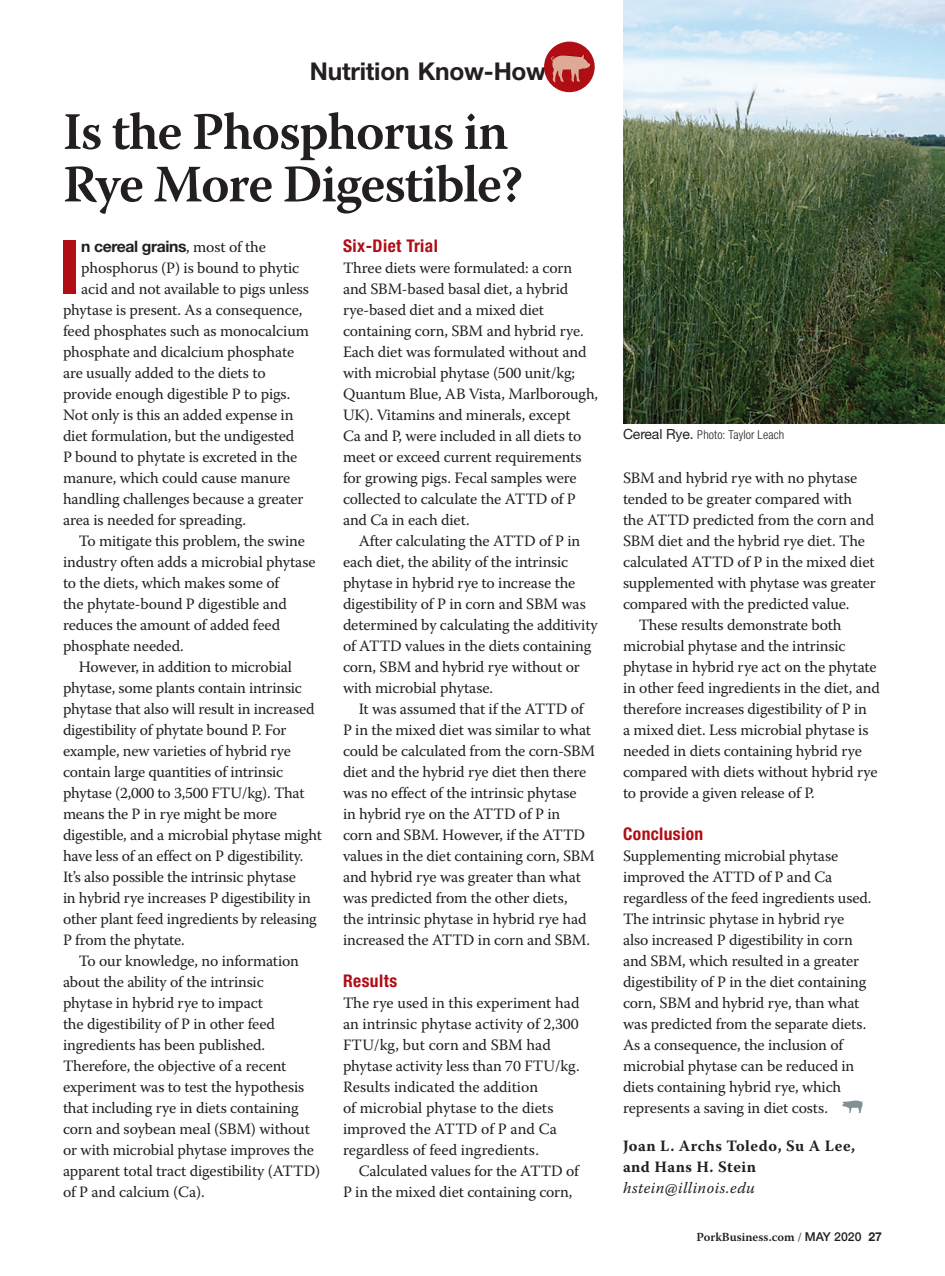
<style>
.page{position:relative;width:945px;height:1276px;background:#fff}
.page>*{position:absolute;margin:0;border:0;box-sizing:border-box;transform-origin:0 0}
.body_copy_no_indent{font:700 75.08px "Helvetica Neue LT Std";color:#b00d15;scale:1.08 1}
.headline-dept{font:600 52.5px/52.5px "Warnock Pro";letter-spacing:-.025em;color:#231f20}
.sidebar--noindent{font:700 24.5px "Helvetica Neue LT Std";letter-spacing:-.01em;color:#231f20}
.subhead-new{font:700 condensed 17.5px "Helvetica Neue LT Std";letter-spacing:.025em;color:#b00d15}
.body_copy_indent{font:15.75px/21px "Warnock Pro";letter-spacing:-.01em;color:#231f20}
.body_copy_no_indent-2{font:15.75px/21px "Warnock Pro";letter-spacing:-.01em;color:#231f20}
.email{font:700 15.75px/21px "Warnock Pro";letter-spacing:.03em;color:#231f20}
.body_copy_no_indent-3{font:700 15.75px "Helvetica Neue LT Std";letter-spacing:-.025em;color:#231f20}
.email-2{font:italic 15.75px "Warnock Pro";letter-spacing:.03em;color:#231f20}
.t1{font:300 condensed 12.25px "Helvetica Neue LT Std";letter-spacing:.01em;color:#231f20}
.t2{font:600 12.25px "Warnock Pro";color:#231f20}
.s1{font-family:"Warnock Pro";font-weight:400}
.s2{font-weight:400;font-stretch:normal;font-size:14px}
.s3{font-weight:400}
.s4{font-family:"Helvetica Neue LT Std";font-weight:500}
.s5{font-family:"Helvetica Neue LT Std";font-weight:700}
</style>
<div class="page">
<svg style="left:842px;top:1100px;width:21px;height:13px"></svg>
<img style="left:623px;top:0;width:322px;height:423px">
<div style="left:544px;top:42px;width:51px;height:50px;background:#b00d15;border-radius:50%"></div>
<svg style="left:551px;top:54px;width:39px;height:29px"></svg>
<p class="sidebar--noindent" style="left:310px;top:56px;width:238px">Nutrition Know-How</p>
<p class="headline-dept" style="left:63px;top:104px;width:462px">Is the Phosphorus in<br>Rye More Digestible?</p>
<p class="body_copy_no_indent" style="left:57px;top:221px;width:24px">I</p>
<p class="body_copy_no_indent-3" style="left:81px;top:237px;width:186px">n cereal grains<span class="s1">, most of the</span></p>
<p class="subhead-new" style="left:343px;top:235px;width:97px">Six-Diet Trial</p>
<p class="body_copy_no_indent-2" style="left:343px;top:257px;width:257px">Three diets were formulated: a corn and SBM-based basal diet, a hybrid rye-based diet and a mixed diet containing corn, SBM and hybrid rye.<br>Each diet was formulated without and with microbial phytase (500 unit/kg; Quantum Blue, AB Vista, Marlborough, UK). Vitamins and minerals, except<br>Ca and P, were included in all diets to meet or exceed current requirements for growing pigs. Fecal samples were collected to calculate the ATTD of P and Ca in each diet.</p>
<p class="body_copy_indent" style="left:343px;top:530px;width:256px;text-indent:16px">After calculating the ATTD of P in each diet, the ability of the intrinsic phytase in hybrid rye to increase the digestibility of P in corn and SBM was determined by calculating the additivity of ATTD values in the diets containing corn, SBM and hybrid rye without or with microbial phytase.</p>
<p class="body_copy_indent" style="left:343px;top:698px;width:254px;text-indent:16px">It was assumed that if the ATTD of P in the mixed diet was similar to what could be calculated from the corn-SBM diet and the hybrid rye diet then there was no effect of the intrinsic phytase<br>in hybrid rye on the ATTD of P in<br>corn and SBM. However, if the ATTD values in the diet containing corn, SBM and hybrid rye was greater than what was predicted from the other diets,<br>the intrinsic phytase in hybrid rye had increased the ATTD in corn and SBM.</p>
<p class="subhead-new" style="left:343px;top:970px;width:56px">Results</p>
<p class="body_copy_no_indent-2" style="left:343px;top:992px;width:238px">The rye used in this experiment had an intrinsic phytase activity of 2,300<br>FTU/kg, but corn and SBM had phytase activity less than 70 FTU/kg.<br>Results indicated the addition<br>of microbial phytase to the diets improved the ATTD of P and Ca regardless of feed ingredients.</p>
<p class="body_copy_indent" style="left:343px;top:1160px;width:238px;text-indent:16px">Calculated values for the ATTD of<br>P in the mixed diet containing corn,</p>
<p class="body_copy_no_indent-2" style="left:81px;top:257px;width:220px">phosphorus (P) is bound to phytic</p>
<p class="body_copy_no_indent-2" style="left:81px;top:278px;width:229px">acid and not available to pigs unless</p>
<p class="body_copy_no_indent-2" style="left:63px;top:299px;width:241px">phytase is present. As a consequence,</p>
<p class="body_copy_no_indent-2" style="left:63px;top:320px;width:247px">feed phosphates such as monocalcium</p>
<p class="body_copy_no_indent-2" style="left:63px;top:341px;width:233px">phosphate and dicalcium phosphate</p>
<p class="body_copy_no_indent-2" style="left:63px;top:362px;width:204px">are usually added to the diets to</p>
<p class="body_copy_no_indent-2" style="left:63px;top:383px;width:229px">provide enough digestible P to pigs.</p>
<p class="body_copy_no_indent-2" style="left:63px;top:404px;width:232px">Not only is this an added expense in</p>
<p class="body_copy_no_indent-2" style="left:63px;top:425px;width:233px">diet formulation, but the undigested</p>
<p class="body_copy_no_indent-2" style="left:63px;top:446px;width:236px">P bound to phytate is excreted in the</p>
<p class="body_copy_no_indent-2" style="left:63px;top:467px;width:229px">manure, which could cause manure</p>
<p class="body_copy_no_indent-2" style="left:63px;top:488px;width:242px">handling challenges because a greater</p>
<p class="body_copy_no_indent-2" style="left:63px;top:509px;width:185px">area is needed for spreading.</p>
<p class="body_copy_indent" style="left:63px;top:530px;width:254px;text-indent:16px">To mitigate this problem, the swine industry often adds a microbial phytase to the diets, which makes some of<br>the phytate-bound P digestible and reduces the amount of added feed phosphate needed.</p>
<p class="body_copy_indent" style="left:63px;top:656px;width:260px;text-indent:16px">However, in addition to microbial phytase, some plants contain intrinsic phytase that also will result in increased digestibility of phytate bound P. For example, new varieties of hybrid rye contain large quantities of intrinsic phytase (2,000 to 3,500 FTU/kg). That means the P in rye might be more digestible, and a microbial phytase might have less of an effect on P digestibility.<br>It’s also possible the intrinsic phytase<br>in hybrid rye increases P digestibility in other plant feed ingredients by releasing P from the phytate.</p>
<p class="body_copy_indent" style="left:63px;top:950px;width:259px;text-indent:16px">To our knowledge, no information about the ability of the intrinsic<br>phytase in hybrid rye to impact<br>the digestibility of P in other feed ingredients has been published.<br>Therefore, the objective of a recent experiment was to test the hypothesis that including rye in diets containing corn and soybean meal (SBM) without or with microbial phytase improves the apparent total tract digestibility (ATTD) of P and calcium (Ca).</p>
<p class="t1" style="left:623px;top:427px;width:163px"><span class="s2">Cereal Rye.</span> Photo: Taylor Leach</p>
<p class="body_copy_indent" style="left:623px;top:467px;width:254px">SBM and hybrid rye with no phytase tended to be greater compared with the ATTD predicted from the corn and SBM diet and the hybrid rye diet. The calculated ATTD of P in the mixed diet supplemented with phytase was greater compared with the predicted value.</p>
<p class="body_copy_indent" style="left:623px;top:614px;width:259px;text-indent:16px">These results demonstrate both microbial phytase and the intrinsic phytase in hybrid rye act on the phytate in other feed ingredients in the diet, and therefore increases digestibility of P in<br>a mixed diet. Less microbial phytase is needed in diets containing hybrid rye compared with diets without hybrid rye to provide a given release of P.</p>
<p class="subhead-new" style="left:623px;top:823px;width:82px">Conclusion</p>
<p class="body_copy_no_indent-2" style="left:623px;top:845px;width:250px">Supplementing microbial phytase improved the ATTD of P and Ca regardless of the feed ingredients used.<br>The intrinsic phytase in hybrid rye also increased P digestibility in corn and SBM, which resulted in a greater digestibility of P in the diet containing corn, SBM and hybrid rye, than what was predicted from the separate diets.<br>As a consequence, the inclusion of microbial phytase can be reduced in diets containing hybrid rye, which represents a saving in diet costs.</p>
<p class="email" style="left:623px;top:1135px;width:234px">Joan L. Archs Toledo, Su A Lee, and Hans H. Stein</p>
<p class="email-2" style="left:623px;top:1178px;width:134px">hstein@illinois.edu</p>
<p class="t2" style="left:697px;top:1229px;width:187px">PorkBusiness.com <span class="s3">/</span> <span class="s4">MAY 2020</span> <span class="s5">27</span></p>
</div>
